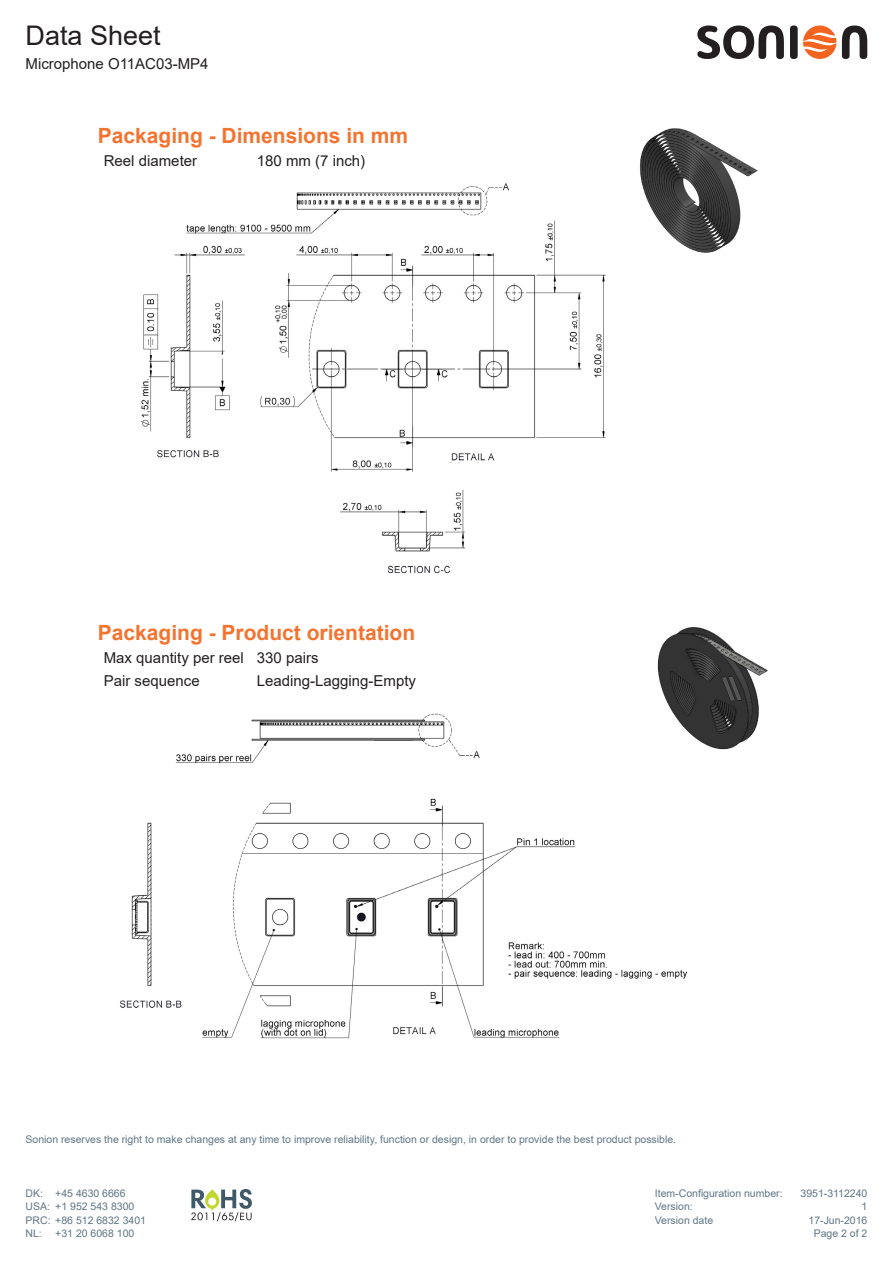
<style>
.page{position:relative;width:893px;height:1263px;background:#fff}
.page>*{position:absolute;margin:0;border:0;box-sizing:border-box;transform-origin:0 0}
.t1{font:27px "Arial";color:#231f20}
.Orange_heading{font:700 21px "Arial";color:#f37431}
.Table_Black{font:15px "Arial";color:#231f20}
.t2{font:10.5px/13.5px "Arial";color:#5f7685}
</style>
<div class="page">
<div style="left:790px;top:26px;width:8px;height:33px;background:#231f20;border-radius:3px"></div>
<svg style="left:697px;top:26px;width:87px;height:33px"></svg>
<svg style="left:842px;top:26px;width:25px;height:33px"></svg>
<svg style="left:803px;top:26px;width:33px;height:33px"></svg>
<svg style="left:191px;top:1189px;width:61px;height:32px"></svg>
<img style="left:141px;top:183px;width:465px;height:391px">
<img style="left:640px;top:128px;width:118px;height:125px">
<img style="left:120px;top:713px;width:567px;height:326px">
<img style="left:617px;top:627px;width:151px;height:126px">
<h1 class="t1" style="left:26px;top:17px;width:137px">Data Sheet</h1>
<h3 class="Table_Black" style="left:26px;top:54px;width:185px">Microphone O11AC03-MP4</h3>
<p class="Orange_heading" style="left:98px;top:121px;width:312px">Packaging - Dimensions in mm</p>
<p class="Table_Black" style="left:104px;top:150px;width:95px">Reel diameter</p>
<p class="Table_Black" style="left:257px;top:150px;width:110px">180 mm (7 inch)</p>
<p class="Orange_heading" style="left:98px;top:618px;width:319px">Packaging - Product orientation</p>
<p class="Table_Black" style="left:104px;top:648px;width:142px">Max quantity per reel</p>
<p class="Table_Black" style="left:257px;top:648px;width:63px">330 pairs</p>
<p class="Table_Black" style="left:104px;top:671px;width:97px">Pair sequence</p>
<p class="Table_Black" style="left:257px;top:671px;width:161px">Leading-Lagging-Empty</p>
<p class="t2" style="left:26px;top:1132px;width:652px">Sonion reserves the right to make changes at any time to improve reliability, function or design, in order to provide the best product possible.</p>
<p class="t2" style="left:26px;top:1186px;width:122px">DK: +45 4630 6666<br>USA: +1 952 543 8300<br>PRC: +86 512 6832 3401<br>NL:</p>
<p class="t2" style="left:55px;top:1226px;width:81px">+31 20 6068 100</p>
<p class="t2" style="left:655px;top:1186px;width:129px">Item-Configuration number:</p>
<p class="t2" style="left:800px;top:1186px;width:68px">3951-3112240</p>
<p class="t2" style="left:655px;top:1199px;width:39px">Version:</p>
<p class="t2" style="left:862px;top:1199px;width:7px">1</p>
<p class="t2" style="left:655px;top:1213px;width:60px">Version date</p>
<p class="t2" style="left:808px;top:1213px;width:60px;text-align:center">17-Jun-2016<br>Page 2 of 2</p>
</div>
